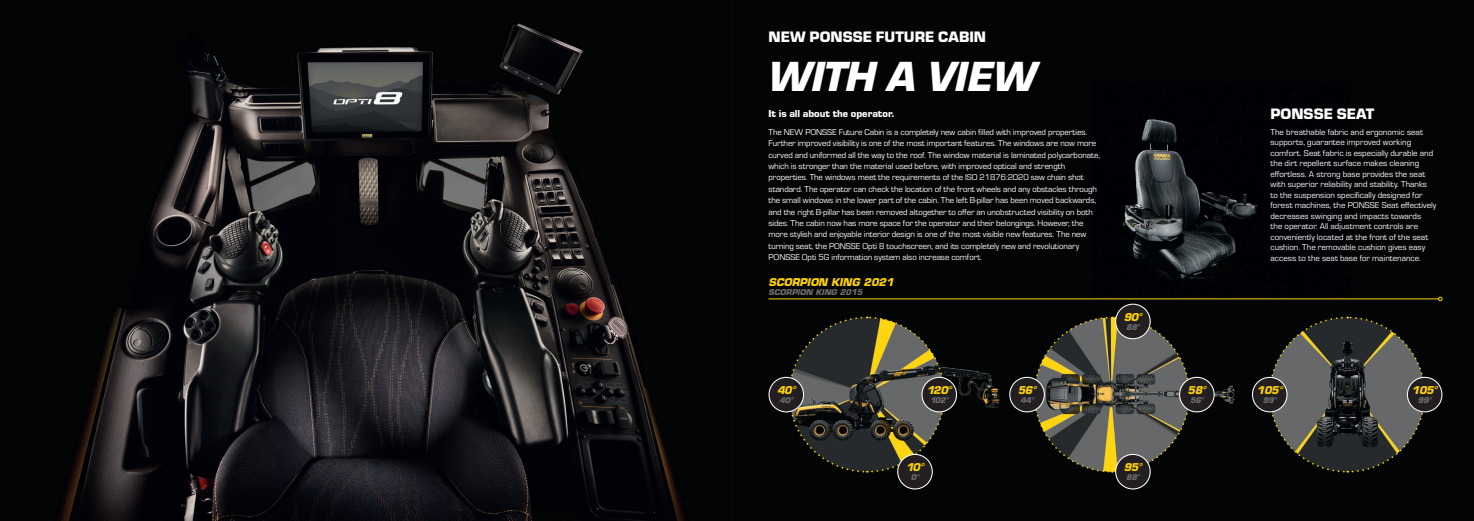
<style>
.page{position:relative;width:1474px;height:521px;background:#fff}
.page>*{position:absolute;margin:0;border:0;box-sizing:border-box;transform-origin:0 0}
.t1{font:italic 900 43.75px "Eurostile";letter-spacing:-.01em;color:#fff}
.t2{font:900 15.75px "Eurostile";color:#fff}
.t3{font:italic 700 10.5px "Eurostile LT Std";color:#fed304}
.t4{font:900 10.5px "Eurostile";color:#fff}
.t5{font:8.75px/10.5px "Eurostile";color:#fff}
.t6{font:italic 700 7.88px "Eurostile LT Std";color:#6c6d70}
.t7{font:italic 700 7.7px "Eurostile LT Std";letter-spacing:-.04em;color:#6c6d70}
</style>
<div class="page">
<div style="left:737px;top:0;width:736px;height:521px;background:#030505"></div>
<img style="left:1123px;top:119px;width:134px;height:164px">
<hr style="left:768px;top:298px;width:670px;height:1px;background:#fed304">
<svg style="left:1437px;top:297px;width:5px;height:4px"></svg>
<img style="left:0;top:0;width:737px;height:521px">
<img style="left:1025px;top:314px;width:235px;height:161px">
<svg style="left:1032px;top:316px;width:158px;height:157px"></svg>
<div style="left:1179px;top:377px;width:35px;height:35px;background:#231f20;border-radius:50%"></div>
<div style="left:1179px;top:377px;width:35px;height:35px;border:1px solid #fff;border-radius:50%"></div>
<div style="left:1009px;top:377px;width:35px;height:35px;background:#231f20;border-radius:50%"></div>
<div style="left:1009px;top:377px;width:35px;height:35px;border:1px solid #fff;border-radius:50%"></div>
<div style="left:1115px;top:454px;width:35px;height:35px;background:#231f20;border-radius:50%"></div>
<div style="left:1115px;top:454px;width:35px;height:35px;border:1px solid #fff;border-radius:50%"></div>
<div style="left:1115px;top:304px;width:35px;height:35px;background:#231f20;border-radius:50%"></div>
<div style="left:1115px;top:304px;width:35px;height:35px;border:1px solid #fff;border-radius:50%"></div>
<svg style="left:1268px;top:316px;width:158px;height:157px"></svg>
<div style="left:1407px;top:377px;width:34px;height:35px;background:#231f20;border-radius:50%"></div>
<div style="left:1406px;top:377px;width:36px;height:35px;border:1px solid #fff;border-radius:50%"></div>
<div style="left:1252px;top:377px;width:34px;height:35px;background:#231f20;border-radius:50%"></div>
<div style="left:1251px;top:377px;width:36px;height:35px;border:1px solid #fff;border-radius:50%"></div>
<img style="left:783px;top:367px;width:240px;height:110px">
<svg style="left:787px;top:316px;width:158px;height:157px"></svg>
<div style="left:897px;top:454px;width:35px;height:35px;background:#231f20;border-radius:50%"></div>
<div style="left:897px;top:454px;width:35px;height:35px;border:1px solid #fff;border-radius:50%"></div>
<div style="left:769px;top:377px;width:34px;height:35px;background:#231f20;border-radius:50%"></div>
<div style="left:768px;top:377px;width:36px;height:35px;border:1px solid #fff;border-radius:50%"></div>
<div style="left:922px;top:377px;width:34px;height:35px;background:#231f20;border-radius:50%"></div>
<div style="left:921px;top:377px;width:36px;height:35px;border:1px solid #fff;border-radius:50%"></div>
<h2 class="t2" style="left:768px;top:25px;width:219px">NEW PONSSE FUTURE CABIN</h2>
<h1 class="t1" style="left:768px;top:45px;width:269px">WITH A VIEW</h1>
<p class="t4" style="left:768px;top:106px;width:127px">It is all about the operator.</p>
<p class="t5" style="left:768px;top:126px;width:333px;line-height:11.4px">The NEW PONSSE Future Cabin is a completely new cabin filled with improved properties.<br>Further improved visibility is one of the most important features. The windows are now more curved and uniformed all the way to the roof. The window material is laminated polycarbonate, which is stronger than the material used before, with improved optical and strength properties. The windows meet the requirements of the ISO 21876:2020 saw chain shot standard. The operator can check the location of the front wheels and any obstacles through the small windows in the lower part of the cabin. The left B-pillar has been moved backwards, and the right B-pillar has been removed altogether to offer an unobstructed visibility on both sides. The cabin now has more space for the operator and their belongings. However, the more stylish and enjoyable interior design is one of the most visible new features. The new turning seat, the PONSSE Opti 8 touchscreen, and its completely new and revolutionary PONSSE Opti 5G information system also increase comfort.</p>
<p class="t3" style="left:768px;top:276px;width:127px">SCORPION KING 2021</p>
<p class="t6" style="left:768px;top:287px;width:95px">SCORPION KING 2015</p>
<p class="t3" style="left:777px;top:384px;width:20px">40°</p>
<p class="t7" style="left:779px;top:395px;width:15px">40°</p>
<p class="t3" style="left:926px;top:384px;width:26px">120°</p>
<p class="t7" style="left:930px;top:395px;width:20px">102°</p>
<p class="t3" style="left:906px;top:461px;width:19px">10°</p>
<p class="t7" style="left:910px;top:472px;width:10px">0°</p>
<p class="t3" style="left:1017px;top:384px;width:20px">56°</p>
<p class="t7" style="left:1020px;top:395px;width:15px">44°</p>
<p class="t3" style="left:1123px;top:311px;width:20px">90°</p>
<p class="t7" style="left:1126px;top:322px;width:15px">88°</p>
<p class="t3" style="left:1123px;top:461px;width:20px">95°</p>
<p class="t7" style="left:1126px;top:472px;width:15px">88°</p>
<p class="t3" style="left:1187px;top:384px;width:20px">58°</p>
<p class="t7" style="left:1190px;top:395px;width:15px">56°</p>
<h2 class="t2" style="left:1270px;top:102px;width:105px">PONSSE SEAT</h2>
<p class="t5" style="left:1270px;top:126px;width:167px">The breathable fabric and ergonomic seat supports, guarantee improved working comfort. Seat fabric is especially durable and the dirt repellent surface makes cleaning effortless. A strong base provides the seat with superior reliability and stability. Thanks to the suspension specifically designed for forest machines, the PONSSE Seat effectively decreases swinging and impacts towards<br>the operator. All adjustment controls are conveniently located at the front of the seat cushion. The removable cushion gives easy access to the seat base for maintenance.</p>
<p class="t3" style="left:1256px;top:384px;width:27px">105°</p>
<p class="t7" style="left:1262px;top:395px;width:15px">99°</p>
<p class="t3" style="left:1411px;top:384px;width:27px">105°</p>
<p class="t7" style="left:1417px;top:395px;width:15px">99°</p>
</div>
